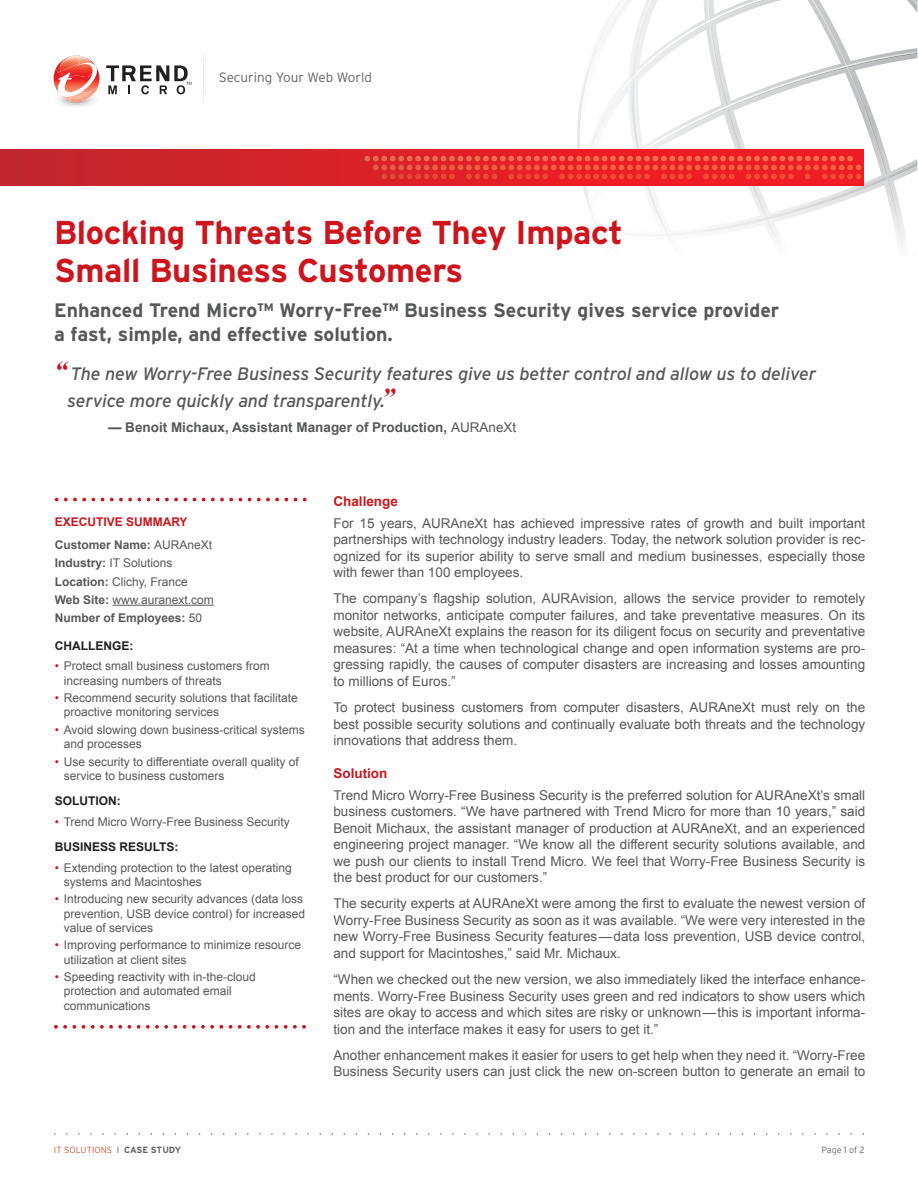
<style>
.page{position:relative;width:918px;height:1188px;background:#fff}
.page>*{position:absolute;margin:0;border:0;box-sizing:border-box;transform-origin:0 0}
.t1{font:700 33px/37.5px "Interstate";letter-spacing:-.01em;color:#cd151d}
.SubTitle{font:700 19.5px/24px "Interstate";color:#57585a}
.t2{font:italic 18px/27px "Interstate";letter-spacing:-.01em;color:#57585a}
.Body01{font:13.5px/16.5px "Arial";color:#57585a;text-align:justify}
.Quote_Affiliation{font:700 13.5px "Arial";color:#57585a}
.t3{font:300 13.5px "Interstate";color:#636366}
.SubHead01{font:700 13.5px "Arial";color:#cd151d}
.Executive_Summary_Bu{font:12px/14.2px "Arial";color:#57585a}
.Executive_Summary{font:12px "Arial";color:#57585a}
.Executive_Summary-2{font:700 12px "Arial";color:#57585a}
.Executive_Summary_He{font:700 12px "Arial";color:#231f20}
.Executive_Summary_He-2{font:700 12px "Arial";color:#cd151d}
.t4{font:300 9px "Interstate";color:#d75a40}
.t5{font:300 9px "Interstate";letter-spacing:-.01em;color:#636366}
.s1{font-family:"Times New Roman";font-weight:700;font-size:27px;color:#cd151d}
.s2{font-weight:400}
.s3{font-weight:700}
.s4{color:#cd151d}
.s5{color:#636366}
.s6{font-weight:700;color:#636366}
</style>
<div class="page">
<svg style="left:861px;top:51px;width:56px;height:185px"></svg>
<img style="left:53px;top:71px;width:2px;height:15px">
<svg style="left:55px;top:56px;width:45px;height:47px"></svg>
<svg style="left:106px;top:65px;width:85px;height:29px"></svg>
<svg style="left:203px;top:54px;width:1px;height:48px"></svg>
<svg style="left:55px;top:1133px;width:808px;height:2px"></svg>
<div style="left:0;top:150px;width:864px;height:35px;background:#cc242b"></div>
<svg style="left:364px;top:0;width:497px;height:241px"></svg>
<hr style="left:112px;top:605px;width:102px;height:1px;background:#57585a">
<svg style="left:57px;top:498px;width:248px;height:3px"></svg>
<svg style="left:56px;top:1025px;width:248px;height:4px"></svg>
<p class="t3" style="left:219px;top:69px;width:155px">Securing Your Web World</p>
<p class="t1" style="left:54px;top:214px;width:571px">Blocking Threats Before They Impact<br>Small Business Customers</p>
<p class="SubTitle" style="left:54px;top:298px;width:727px">Enhanced Trend Micro™ Worry-Free™ Business Security gives service provider a fast, simple, and effective solution.</p>
<p class="t2" style="left:67px;top:360px;width:751px;text-indent:-13px"><span class="s1">“</span> The new Worry-Free Business Security features give us better control and allow us to deliver service more quickly and transparently.<span class="s1">”</span></p>
<p class="Quote_Affiliation" style="left:108px;top:418px;width:410px">— Benoit Michaux, Assistant Manager of Production, <span class="s2">AURAneXt</span></p>
<p class="Executive_Summary_He-2" style="left:55px;top:513px;width:134px">EXECUTIVE SUMMARY</p>
<p class="Executive_Summary-2" style="left:55px;top:537px;width:159px">Customer Name: <span class="s2">AURAneXt</span></p>
<p class="Executive_Summary" style="left:55px;top:555px;width:119px"><span class="s3">Industry:</span> IT Solutions</p>
<p class="Executive_Summary" style="left:55px;top:574px;width:135px"><span class="s3">Location:</span> Clichy, France</p>
<p class="Executive_Summary" style="left:55px;top:592px;width:161px"><span class="s3">Web Site:</span> www.auranext.com</p>
<p class="Executive_Summary-2" style="left:55px;top:610px;width:149px">Number of Employees: <span class="s2">50</span></p>
<p class="Executive_Summary_He" style="left:55px;top:637px;width:80px">CHALLENGE:</p>
<p class="Executive_Summary_Bu" style="left:64px;top:659px;width:208px;text-indent:-9px"><span class="s4">•</span> Protect small business customers from increasing numbers of threats</p>
<p class="Executive_Summary_Bu" style="left:64px;top:691px;width:236px;text-indent:-9px"><span class="s4">•</span> Recommend security solutions that facilitate proactive monitoring services</p>
<p class="Executive_Summary_Bu" style="left:64px;top:723px;width:243px;text-indent:-9px"><span class="s4">•</span> Avoid slowing down business-critical systems and processes</p>
<p class="Executive_Summary_Bu" style="left:64px;top:754px;width:237px;text-indent:-9px"><span class="s4">•</span> Use security to differentiate overall quality of service to business customers</p>
<p class="Executive_Summary_He" style="left:55px;top:793px;width:68px">SOLUTION:</p>
<p class="Executive_Summary_Bu" style="left:55px;top:814px;width:237px"><span class="s4">•</span> Trend Micro Worry-Free Business Security</p>
<p class="Executive_Summary_He" style="left:55px;top:839px;width:125px">BUSINESS RESULTS:</p>
<p class="Executive_Summary_Bu" style="left:64px;top:860px;width:230px;text-indent:-9px"><span class="s4">•</span> Extending protection to the latest operating systems and Macintoshes</p>
<p class="Executive_Summary_Bu" style="left:64px;top:892px;width:243px;text-indent:-9px"><span class="s4">•</span> Introducing new security advances (data loss prevention, USB device control) for increased value of services</p>
<p class="Executive_Summary_Bu" style="left:64px;top:938px;width:239px;text-indent:-9px"><span class="s4">•</span> Improving performance to minimize resource utilization at client sites</p>
<p class="Executive_Summary_Bu" style="left:64px;top:970px;width:194px;text-indent:-9px"><span class="s4">•</span> Speeding reactivity with in-the-cloud protection and automated email communications</p>
<p class="SubHead01" style="left:333px;top:492px;width:66px">Challenge</p>
<p class="Body01" style="left:333px;top:515px;width:533px">For 15 years, AURAneXt has achieved impressive rates of growth and built important partnerships with technology industry leaders. Today, the network solution provider is rec&shy;ognized for its superior ability to serve small and medium businesses, especially those with fewer than 100 employees.</p>
<p class="Body01" style="left:333px;top:591px;width:533px">The company’s flagship solution, AURAvision, allows the service provider to remotely monitor networks, anticipate computer failures, and take preventative measures. On its website, AURAneXt explains the reason for its diligent focus on security and preventative measures: “At a time when technological change and open information systems are pro&shy;gressing rapidly, the causes of computer disasters are increasing and losses amounting to millions of Euros.”</p>
<p class="Body01" style="left:333px;top:699px;width:533px">To protect business customers from computer disasters, AURAneXt must rely on the best possible security solutions and continually evaluate both threats and the technology innovations that address them.</p>
<p class="SubHead01" style="left:333px;top:764px;width:55px">Solution</p>
<p class="Body01" style="left:333px;top:787px;width:533px">Trend Micro Worry-Free Business Security is the preferred solution for AURAneXt’s small business customers. “We have partnered with Trend Micro for more than 10 years,” said Benoit Michaux, the assistant manager of production at AURAneXt, and an experienced engineering project manager. “We know all the different security solutions available, and we push our clients to install Trend Micro. We feel that Worry-Free Business Security is the best product for our customers.”</p>
<p class="Body01" style="left:333px;top:896px;width:533px">The security experts at AURAneXt were among the first to evaluate the newest version of Worry-Free Business Security as soon as it was available. “We were very interested in the new Worry-Free Business Security features—data loss prevention, USB device control, and support for Macintoshes,” said Mr. Michaux.</p>
<p class="Body01" style="left:333px;top:971px;width:533px">“When we checked out the new version, we also immediately liked the interface enhance&shy;ments. Worry-Free Business Security uses green and red indicators to show users which sites are okay to access and which sites are risky or unknown—this is important informa&shy;tion and the interface makes it easy for users to get it.”</p>
<p class="Body01" style="left:333px;top:1047px;width:533px">Another enhancement makes it easier for users to get help when they need it. “Worry-Free<br>Business Security users can just click the new on-screen button to generate an email to</p>
<p class="t4" style="left:54px;top:1145px;width:129px">IT SOLUTIONS <span class="s5">I</span> <span class="s6">CASE STUDY</span></p>
<p class="t5" style="left:822px;top:1145px;width:45px">Page 1 of 2</p>
</div>
